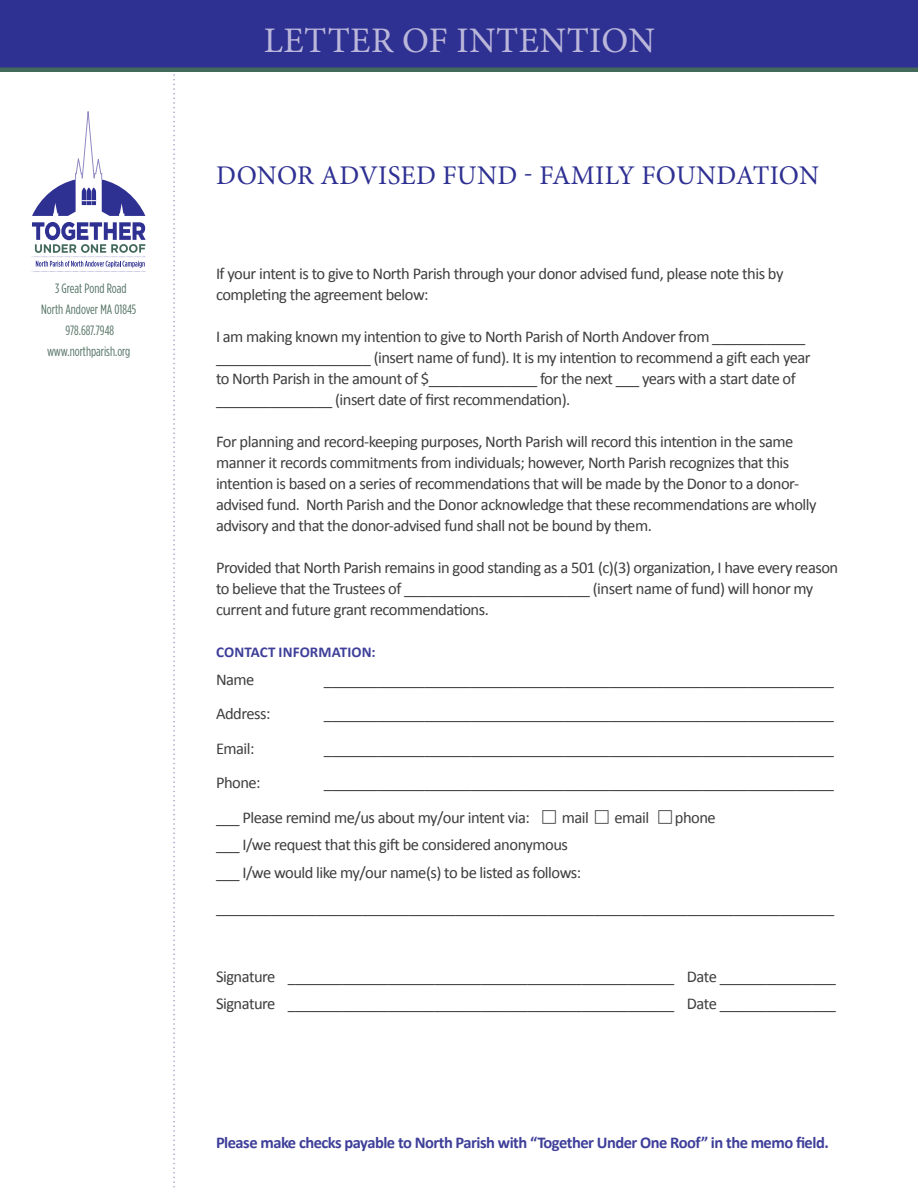
<style>
.page{position:relative;width:918px;height:1188px;background:#fff}
.page>*{position:absolute;margin:0;border:0;box-sizing:border-box;transform-origin:0 0}
.t1{font:36px "Minion Pro";letter-spacing:.01em;color:#bbb7da}
.t2{font:27px "Minion Pro";letter-spacing:.01em;color:#2e3092}
.t3{font:16.5px/21px "Calibri";letter-spacing:-.03em;color:#3e3e3f}
.t4{font:700 16.5px "Calibri";letter-spacing:-.03em;color:#3e3f99}
.t5{font:700 15px "Calibri";letter-spacing:.01em;color:#3e3f99}
.t6{font:13.5px "Gotham Condensed";color:#547365}
</style>
<div class="page">
<svg style="left:173px;top:74px;width:2px;height:1114px"></svg>
<div style="left:0;top:0;width:918px;height:72px;background:#2e3092"></div>
<svg style="left:32px;top:222px;width:114px;height:50px"></svg>
<svg style="left:32px;top:111px;width:113px;height:105px"></svg>
<p class="t6" style="left:55px;top:280px;width:73px">3 Great Pond Road</p>
<p class="t6" style="left:41px;top:301px;width:96px">North Andover MA 01845</p>
<p class="t6" style="left:66px;top:322px;width:50px">978.687.7948</p>
<p class="t6" style="left:47px;top:343px;width:85px">www.northparish.org</p>
<p class="t1" style="left:264px;top:17px;width:393px">LETTER OF INTENTION</p>
<p class="t2" style="left:216px;top:157px;width:605px">DONOR ADVISED FUND - FAMILY FOUNDATION</p>
<p class="t3" style="left:216px;top:262px;width:569px">If your intent is to give to North Parish through your donor advised fund, please note this by completing the agreement below:</p>
<p class="t3" style="left:216px;top:325px;width:596px">I am making known my intention to give to North Parish of North Andover from ____________ ____________________ (insert name of fund). It is my intention to recommend a gift each year to North Parish in the amount of $______________ for the next ___ years with a start date of _______________ (insert date of first recommendation).</p>
<p class="t3" style="left:216px;top:430px;width:602px">For planning and record-keeping purposes, North Parish will record this intention in the same manner it records commitments from individuals; however, North Parish recognizes that this intention is based on a series of recommendations that will be made by the Donor to a donor&shy;advised fund. North Parish and the Donor acknowledge that these recommendations are wholly advisory and that the donor-advised fund shall not be bound by them.</p>
<p class="t3" style="left:216px;top:556px;width:624px">Provided that North Parish remains in good standing as a 501 (c)(3) organization, I have every reason to believe that the Trustees of ________________________ (insert name of fund) will honor my current and future grant recommendations.</p>
<p class="t5" style="left:216px;top:643px;width:161px">CONTACT INFORMATION:</p>
<p class="t3" style="left:216px;top:668px;width:40px">Name</p>
<p class="t3" style="left:324px;top:668px;width:512px">__________________________________________________________________</p>
<p class="t3" style="left:216px;top:702px;width:56px">Address:</p>
<p class="t3" style="left:324px;top:702px;width:512px">__________________________________________________________________</p>
<p class="t3" style="left:216px;top:737px;width:40px">Email:</p>
<p class="t3" style="left:324px;top:737px;width:512px">__________________________________________________________________</p>
<p class="t3" style="left:216px;top:771px;width:46px">Phone:</p>
<p class="t3" style="left:324px;top:771px;width:512px">__________________________________________________________________</p>
<p class="t3" style="left:216px;top:806px;width:315px">___ Please remind me/us about my/our intent via:</p>
<p class="t3" style="left:562px;top:806px;width:29px">mail</p>
<p class="t3" style="left:614px;top:806px;width:36px">email</p>
<p class="t3" style="left:675px;top:806px;width:42px">phone</p>
<p class="t3" style="left:216px;top:834px;width:354px">___ I/we request that this gift be considered anonymous</p>
<p class="t3" style="left:216px;top:861px;width:367px">___ I/we would like my/our name(s) to be listed as follows:</p>
<p class="t3" style="left:216px;top:896px;width:620px">________________________________________________________________________________</p>
<p class="t3" style="left:216px;top:965px;width:622px">Signature __________________________________________________ Date _______________</p>
<p class="t3" style="left:216px;top:993px;width:622px">Signature __________________________________________________ Date _______________</p>
<p class="t4" style="left:216px;top:1132px;width:614px">Please make checks payable to North Parish with “Together Under One Roof” in the memo field.</p>
</div>
